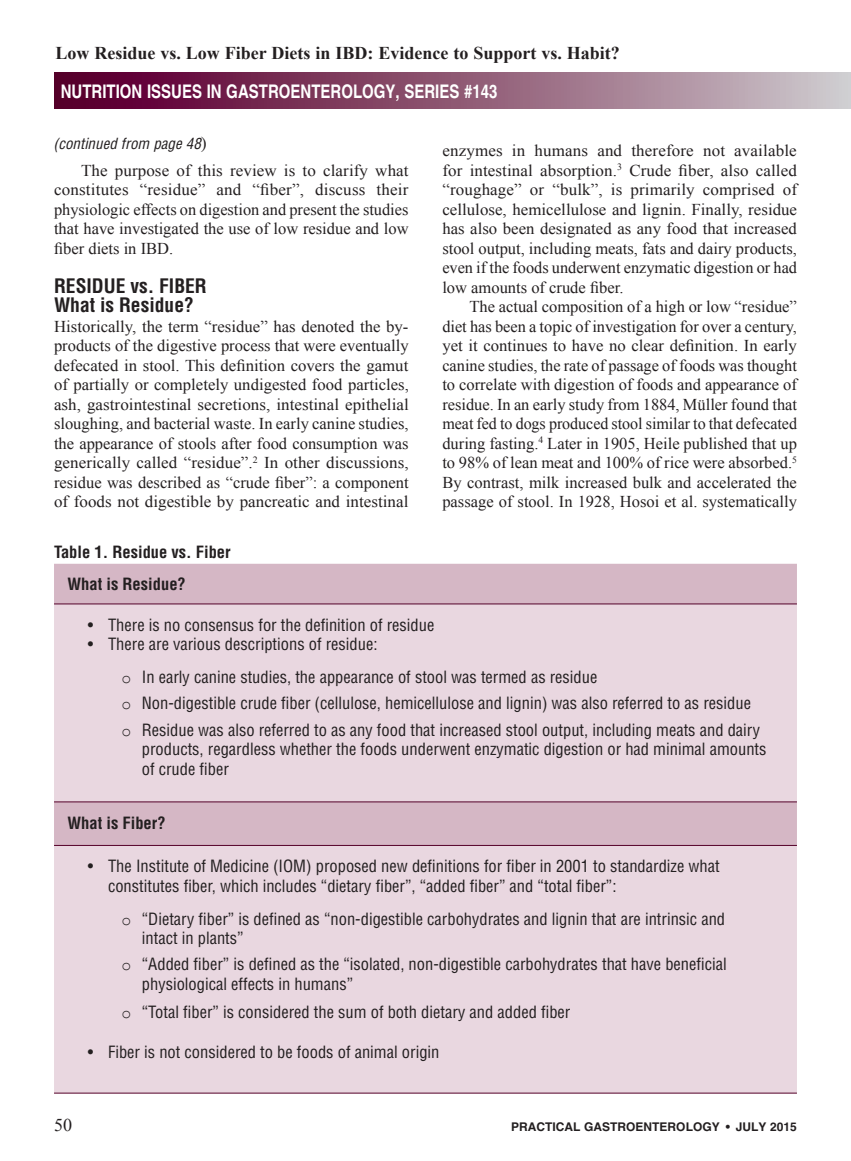
<style>
.page{position:relative;width:851px;height:1161px;background:#fff}
.page>*{position:absolute;margin:0;border:0;box-sizing:border-box;transform-origin:0 0}
.A_Subhead_first_line{font:700 condensed 19.5px "Helvetica";color:#231f20}
.t1{font:700 18.75px "Helvetica";color:#fff;scale:.8 1}
.t2{font:700 18px "Times New Roman";color:#231f20}
.A_Bottom_Title_Page{font:18px "Times New Roman";color:#231f20}
.t3{font:condensed 16.5px/19.5px "Helvetica";color:#231f20}
.A_Body_Copy-1st_P{font:16.5px/19.5px "Times New Roman";color:#231f20;text-align:justify}
.A_Body_Copy{font:16.5px/19.5px "Times New Roman";color:#231f20;text-align:justify}
.A_table_header{font:700 condensed 16.5px "Helvetica";color:#231f20}
.t4{font:italic condensed 15px "Helvetica";color:#231f20}
.A_Bottom_Title_Page-2{font:700 12px "Helvetica";color:#231f20}
.s1{font-family:"Times";font-style:normal;font-stretch:normal;font-size:18px}
.s2{font-family:"Courier New";font-stretch:normal}
</style>
<div class="page">
<div style="left:54px;top:73px;width:796px;height:36px;background:linear-gradient(to right,#540023,#ccc6c9)"></div>
<div style="left:54px;top:564px;width:742px;height:40px;background:#d5b7c5"></div>
<svg style="left:54px;top:605px;width:742px;height:488px;background:#e6d3dd"></svg>
<hr style="left:54px;top:604px;width:742px;height:1px;background:#540028">
<hr style="left:54px;top:802px;width:742px;height:1px;background:#540028">
<hr style="left:54px;top:845px;width:742px;height:1px;background:#540028">
<hr style="left:54px;top:1093px;width:742px;height:1px;background:#540028">
<p class="t2" style="left:56px;top:40px;width:566px">Low Residue vs. Low Fiber Diets in IBD: Evidence to Support vs. Habit?</p>
<p class="t1" style="left:61px;top:79px;width:547px">NUTRITION ISSUES IN GASTROENTEROLOGY, SERIES #143</p>
<p class="t4" style="left:53px;top:134px;width:155px">(continued from page 48<span class="s1">)</span></p>
<p class="A_Body_Copy" style="left:54px;top:160px;width:356px;text-indent:27px">The purpose of this review is to clarify what constitutes “residue” and “fiber”, discuss their physiologic effects on digestion and present the studies that have investigated the use of low residue and low fiber diets in IBD.</p>
<p class="A_Subhead_first_line" style="left:54px;top:273px;width:154px">RESIDUE vs. FIBER</p>
<p class="A_Subhead_first_line" style="left:54px;top:293px;width:141px">What is Residue?</p>
<p class="A_Body_Copy-1st_P" style="left:54px;top:316px;width:356px">Historically, the term “residue” has denoted the by&shy;products of the digestive process that were eventually defecated in stool. This definition covers the gamut of partially or completely undigested food particles, ash, gastrointestinal secretions, intestinal epithelial sloughing, and bacterial waste. In early canine studies, the appearance of stools after food consumption was generically called “residue”.<sup>2</sup> In other discussions, residue was described as “crude fiber”: a component of foods not digestible by pancreatic and intestinal</p>
<p class="A_Body_Copy-1st_P" style="left:442px;top:140px;width:356px">enzymes in humans and therefore not available for intestinal absorption.<sup>3</sup> Crude fiber, also called “roughage” or “bulk”, is primarily comprised of cellulose, hemicellulose and lignin. Finally, residue has also been designated as any food that increased stool output, including meats, fats and dairy products, even if the foods underwent enzymatic digestion or had low amounts of crude fiber.</p>
<p class="A_Body_Copy" style="left:442px;top:296px;width:356px;text-indent:27px">The actual composition of a high or low “residue” diet has been a topic of investigation for over a century, yet it continues to have no clear definition. In early canine studies, the rate of passage of foods was thought to correlate with digestion of foods and appearance of residue. In an early study from 1884, Müller found that meat fed to dogs produced stool similar to that defecated during fasting.<sup>4</sup> Later in 1905, Heile published that up to 98% of lean meat and 100% of rice were absorbed.<sup>5<br></sup>By contrast, milk increased bulk and accelerated the passage of stool. In 1928, Hosoi et al. systematically</p>
<p class="A_table_header" style="left:54px;top:541px;width:178px">Table 1. Residue vs. Fiber</p>
<p class="A_table_header" style="left:68px;top:574px;width:120px">What is Residue?</p>
<p class="t3" style="left:88px;top:615px;width:348px">• There is no consensus for the definition of residue</p>
<p class="t3" style="left:88px;top:634px;width:291px">• There are various descriptions of residue:</p>
<p class="t3" style="left:122px;top:667px;width:477px"><span class="s2">o</span> In early canine studies, the appearance of stool was termed as residue</p>
<p class="t3" style="left:122px;top:694px;width:631px"><span class="s2">o</span> Non-digestible crude fiber (cellulose, hemicellulose and lignin) was also referred to as residue</p>
<p class="t3" style="left:142px;top:720px;width:626px;text-indent:-20px"><span class="s2">o</span> Residue was also referred to as any food that increased stool output, including meats and dairy products, regardless whether the foods underwent enzymatic digestion or had minimal amounts of crude fiber</p>
<p class="A_table_header" style="left:68px;top:812px;width:100px">What is Fiber?</p>
<p class="t3" style="left:108px;top:856px;width:613px;text-indent:-20px">• The Institute of Medicine (IOM) proposed new definitions for fiber in 2001 to standardize what constitutes fiber, which includes “dietary fiber”, “added fiber” and “total fiber”:</p>
<p class="t3" style="left:142px;top:909px;width:585px;text-indent:-20px"><span class="s2">o</span> “Dietary fiber” is defined as “non-digestible carbohydrates and lignin that are intrinsic and intact in plants”</p>
<p class="t3" style="left:142px;top:955px;width:586px;text-indent:-20px"><span class="s2">o</span> “Added fiber” is defined as the “isolated, non-digestible carbohydrates that have beneficial physiological effects in humans”</p>
<p class="t3" style="left:122px;top:1002px;width:450px"><span class="s2">o</span> “Total fiber” is considered the sum of both dietary and added fiber</p>
<p class="t3" style="left:88px;top:1042px;width:353px">• Fiber is not considered to be foods of animal origin</p>
<p class="A_Bottom_Title_Page" style="left:54px;top:1113px;width:19px">50</p>
<p class="A_Bottom_Title_Page-2" style="left:511px;top:1119px;width:287px">PRACTICAL GASTROENTEROLOGY • JULY 2015</p>
</div>
